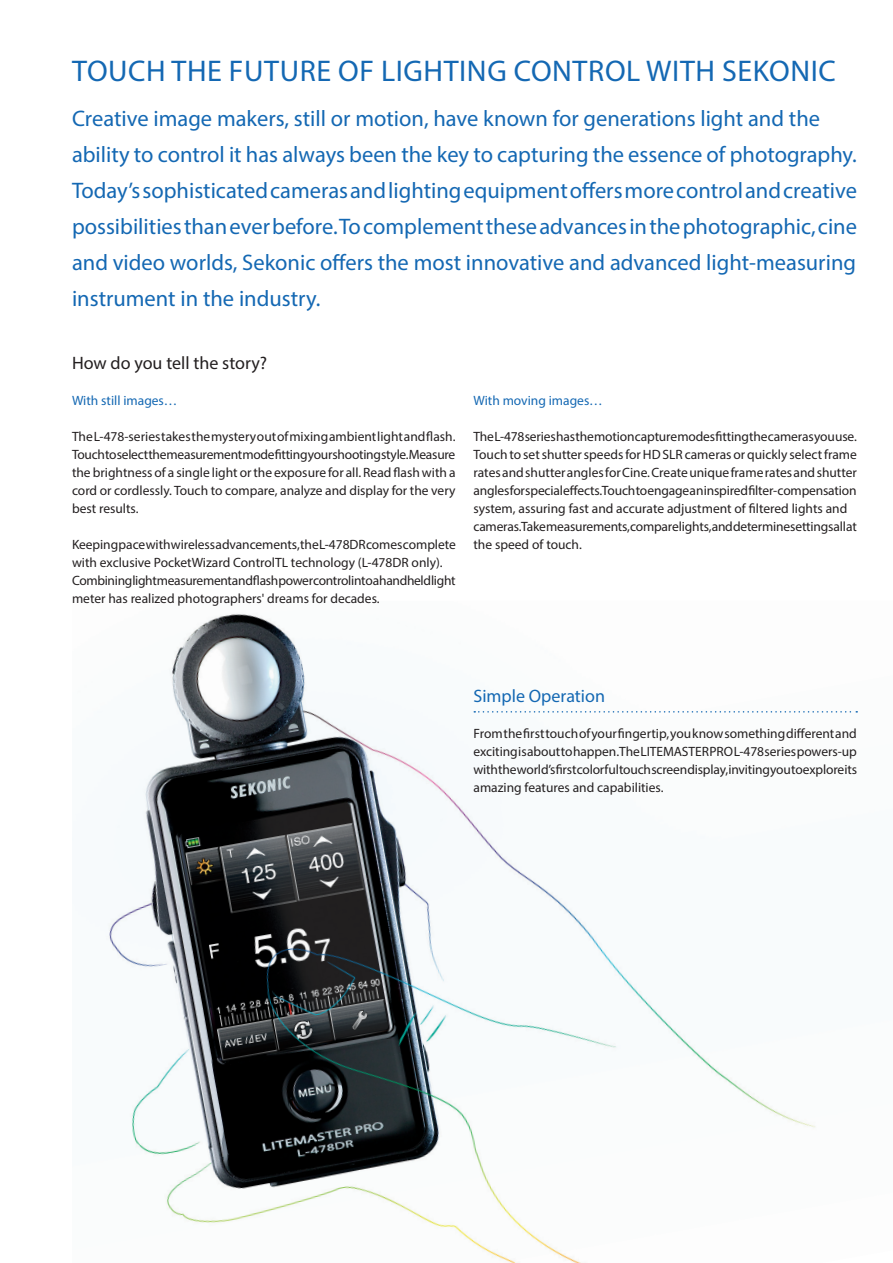
<style>
.page{position:relative;width:893px;height:1263px;background:#fff}
.page>*{position:absolute;margin:0;border:0;box-sizing:border-box;transform-origin:0 0}
.t1{font:30px "Myriad Pro";letter-spacing:.02em;color:#1468b3}
.t2{font:22.5px/36px "Myriad Pro";color:#1468b3}
.t3{font:18px "Myriad Pro";color:#231f20}
.t4{font:18px "Myriad Pro";color:#1468b3}
.t5{font:13.5px/18px "Myriad Pro";letter-spacing:-.005em;color:#231f20;text-align:justify}
.t6{font:13.5px "Myriad Pro";color:#1468b3}
</style>
<div class="page">
<img style="left:108px;top:613px;width:750px;height:650px">
<svg style="left:474px;top:711px;width:383px;height:2px"></svg>
<h1 class="t1" style="left:72px;top:52px;width:765px">TOUCH THE FUTURE OF LIGHTING CONTROL WITH SEKONIC</h1>
<p class="t2" style="left:72px;top:100px;width:786px">Creative image makers, still or motion, have known for generations light and the ability to control it has always been the key to capturing the essence of photography.<br>Today’s sophisticated cameras and lighting equipment offers more control and creative possibilities than ever before. To complement these advances in the photographic, cine and video worlds, Sekonic offers the most innovative and advanced light-measuring instrument in the industry.</p>
<h3 class="t3" style="left:72px;top:352px;width:197px">How do you tell the story?</h3>
<p class="t6" style="left:72px;top:392px;width:107px">With still images…</p>
<p class="t5" style="left:72px;top:427px;width:385px">The L-478-series takes the mystery out of mixing ambient light and flash.<br>Touch to select the measurement mode fitting your shooting style. Measure the brightness of a single light or the exposure for all. Read flash with a cord or cordlessly. Touch to compare, analyze and display for the very best results.</p>
<p class="t5" style="left:72px;top:535px;width:385px;text-align:left">Keeping pace with wireless advancements, the L-478DR comes complete with exclusive PocketWizard ControlTL technology (L-478DR only).<br>Combining light measurement and flash power control into a handheld light meter has realized photographers' dreams for decades.</p>
<p class="t6" style="left:473px;top:392px;width:131px">With moving images…</p>
<p class="t5" style="left:473px;top:427px;width:385px;text-align:left">The L-478 series has the motion capture modes fitting the cameras you use.<br>Touch to set shutter speeds for HD SLR cameras or quickly select frame rates and shutter angles for Cine. Create unique frame rates and shutter angles for special effects. Touch to engage an inspired filter-compensation system, assuring fast and accurate adjustment of filtered lights and cameras. Take measurements, compare lights, and determine settings all at the speed of touch.</p>
<h3 class="t4" style="left:473px;top:685px;width:133px">Simple Operation</h3>
<p class="t5" style="left:473px;top:724px;width:385px">From the first touch of your fingertip, you know something different and exciting is about to happen. The LITEMASTER PRO L-478 series powers-up with the world’s first colorful touch screen display, inviting you to explore its amazing features and capabilities.</p>
</div>
